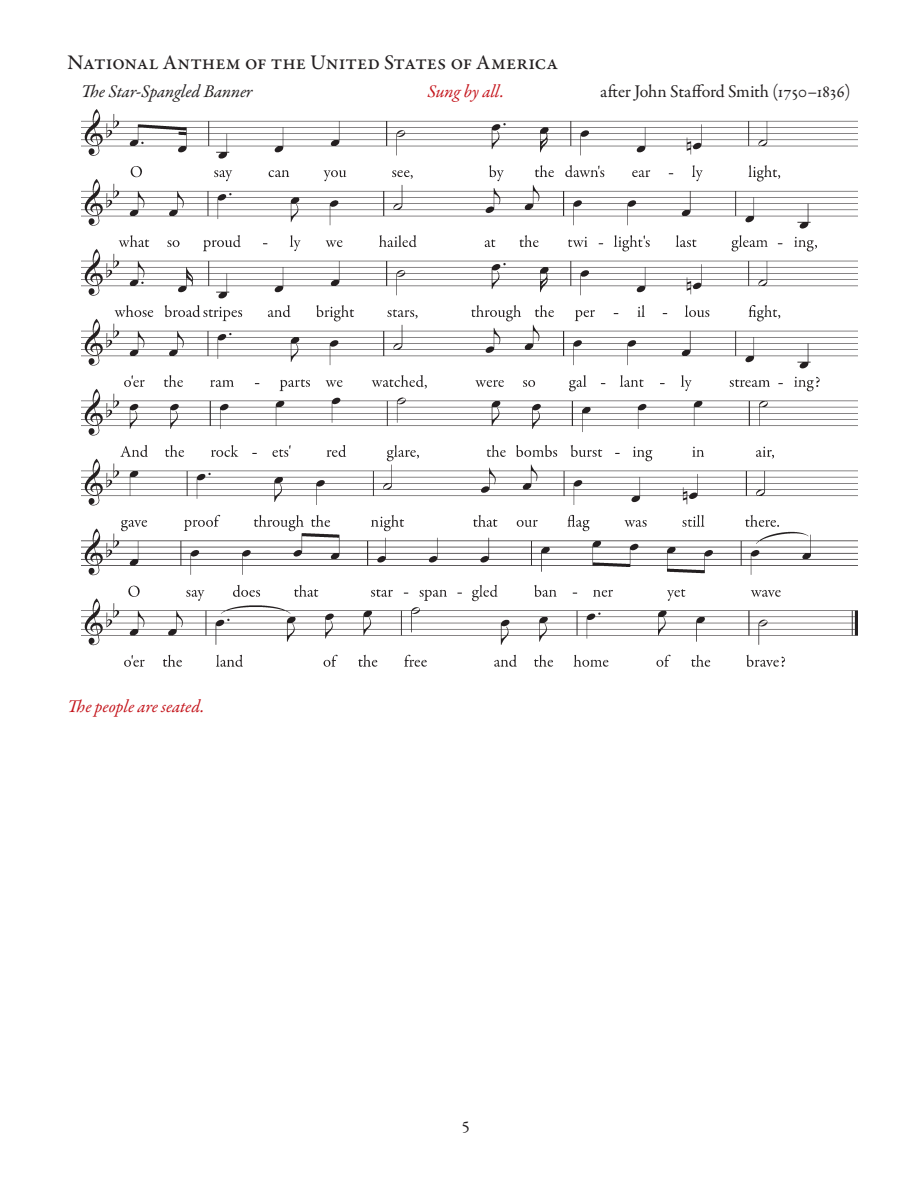
<style>
.page{position:relative;width:918px;height:1188px;background:#fff}
.page>*{position:absolute;margin:0;border:0;box-sizing:border-box;transform-origin:0 0}
.t1{font:500 21px "Garamond Premr Pro";color:#231f20}
.t2{font:18px "Garamond Premr Pro";letter-spacing:-.015em;color:#231f20}
.t3{font:italic 18px "Garamond Premr Pro";letter-spacing:-.005em;color:#c4151c}
.t4{font:italic 18px "Garamond Premr Pro";letter-spacing:-.005em;color:#231f20}
.t5{font:16.5px "Garamond Premr Pro";color:#231f20}
</style>
<div class="page">
<img style="left:81px;top:109px;width:777px;height:558px">
<p class="t1" style="left:68px;top:50px;width:492px">National Anthem of the United States of America</p>
<p class="t4" style="left:81px;top:80px;width:173px">The Star-Spangled Banner</p>
<p class="t3" style="left:427px;top:80px;width:78px">Sung by all.</p>
<p class="t2" style="left:600px;top:80px;width:252px">after John Stafford Smith (1750–1836)</p>
<p class="t3" style="left:67px;top:695px;width:139px">The people are seated.</p>
<p class="t5" style="left:462px;top:1117px;width:10px">5</p>
</div>
